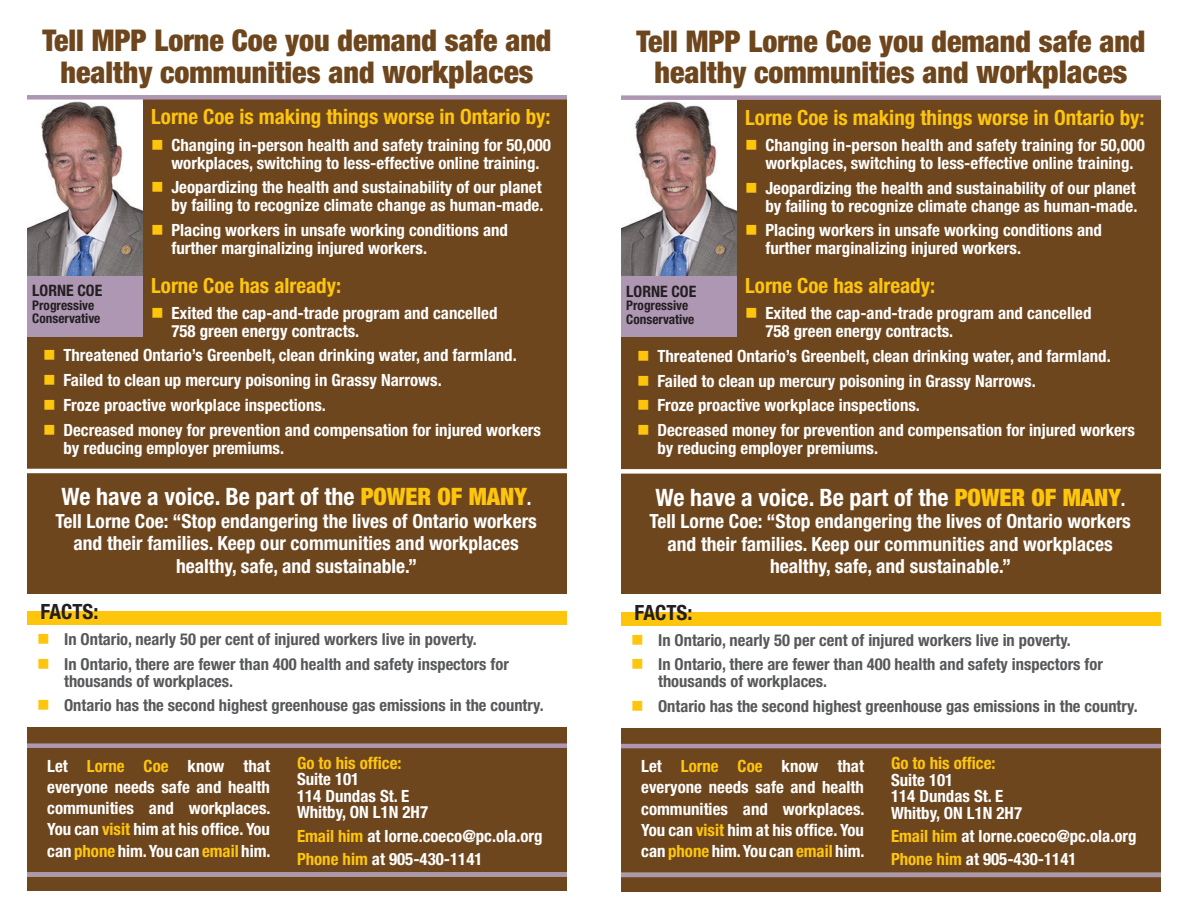
<style>
.page{position:relative;width:1188px;height:918px;background:#fff}
.page>*{position:absolute;margin:0;border:0;box-sizing:border-box;transform-origin:0 0}
.t1{font:900 condensed 30px/31.5px "Helvetica Neue LT Std";color:#6e461e;text-align:center}
.t2{font:700 condensed 24px "Helvetica Neue LT Std";color:#fff}
.t3{font:700 condensed 21px "Helvetica Neue LT Std";color:#fec50d}
.t4{font:700 condensed 21px "Helvetica Neue LT Std";color:#231f20}
.t5{font:700 condensed 19.5px/22.5px "Helvetica Neue LT Std";color:#fff;text-align:center}
.t6{font:700 condensed 16.8px/18px "Helvetica Neue LT Std";color:#fff}
.t7{font:700 condensed 16.5px/16.5px "Helvetica Neue LT Std";color:#57585a}
.t8{font:700 condensed 15.75px "Helvetica Neue LT Std";color:#231f20}
.t9{font:700 condensed 13.35px/13.5px "Helvetica Neue LT Std";color:#231f20}
.s1{font-size:31.5px}
.s2{color:#fec50d}
.s3{font-weight:900;color:#fec50d}
.s4{font-size:19.5px}
</style>
<div class="page">
<div style="left:27px;top:728px;width:540px;height:163px;background:#6e461e"></div>
<div style="left:27px;top:96px;width:540px;height:498px;background:#6e461e"></div>
<div style="left:27px;top:612px;width:540px;height:13px;background:#fec50d"></div>
<img style="left:27px;top:100px;width:115px;height:176px">
<div style="left:27px;top:276px;width:115px;height:60px;background:#ad97b3"></div>
<div style="left:27px;top:95px;width:540px;height:5px;background:#ad97b3"></div>
<hr style="left:0;top:469px;width:594px;height:4px;background:#fff">
<div style="left:27px;top:743px;width:540px;height:5px;background:#ad97b3"></div>
<div style="left:27px;top:872px;width:540px;height:5px;background:#ad97b3"></div>
<div style="left:621px;top:728px;width:540px;height:163px;background:#6e461e"></div>
<div style="left:621px;top:96px;width:540px;height:498px;background:#6e461e"></div>
<div style="left:621px;top:612px;width:540px;height:14px;background:#fec50d"></div>
<img style="left:621px;top:100px;width:115px;height:176px">
<div style="left:621px;top:276px;width:115px;height:61px;background:#ad97b3"></div>
<div style="left:621px;top:95px;width:540px;height:5px;background:#ad97b3"></div>
<div style="left:594px;top:469px;width:594px;height:5px;background:#fff"></div>
<hr style="left:621px;top:744px;width:540px;height:4px;background:#ad97b3">
<hr style="left:621px;top:873px;width:540px;height:4px;background:#ad97b3">
<p class="t1" style="left:42px;top:25px;width:511px">Tell MPP Lorne Coe you demand safe and healthy communities and <span class="s1">workplaces</span></p>
<p class="t3" style="left:151px;top:104px;width:401px">Lorne Coe is making things worse in Ontario by:</p>
<p class="t6" style="left:151px;top:135px;width:401px;text-align:center"><span class="s2">■</span> Changing in-person health and safety training for 50,000 workplaces, switching to less-effective online training.</p>
<p class="t6" style="left:151px;top:178px;width:394px;text-align:right"><span class="s2">■</span> Jeopardizing the health and sustainability of our planet by failing to recognize climate change as human-made.</p>
<p class="t6" style="left:171px;top:221px;width:338px;text-indent:-20px"><span class="s2">■</span> Placing workers in unsafe working conditions and further marginalizing injured workers.</p>
<p class="t3" style="left:151px;top:272px;width:191px">Lorne Coe has already:</p>
<p class="t6" style="left:171px;top:303px;width:327px;text-indent:-20px"><span class="s2">■</span> Exited the cap-and-trade program and cancelled<br>758 green energy contracts.</p>
<p class="t6" style="left:43px;top:346px;width:475px"><span class="s2">■</span> Threatened Ontario’s Greenbelt, clean drinking water, and farmland.</p>
<p class="t6" style="left:43px;top:371px;width:400px"><span class="s2">■</span> Failed to clean up mercury poisoning in Grassy Narrows.</p>
<p class="t6" style="left:43px;top:396px;width:284px"><span class="s2">■</span> Froze proactive workplace inspections.</p>
<p class="t6" style="left:63px;top:420px;width:479px;text-indent:-20px"><span class="s2">■</span> Decreased money for prevention and compensation for injured workers by reducing employer premiums.</p>
<p class="t8" style="left:32px;top:281px;width:71px">LORNE COE</p>
<p class="t9" style="left:32px;top:298px;width:70px">Progressive<br>Conservative</p>
<p class="t2" style="left:62px;top:482px;width:472px">We have a voice. Be part of the <span class="s3">POWER OF MANY</span><span class="s4">.</span></p>
<p class="t5" style="left:56px;top:509px;width:483px">Tell Lorne Coe: “Stop endangering the lives of Ontario workers and their families. Keep our communities and workplaces healthy, safe, and sustainable.”</p>
<p class="t4" style="left:40px;top:599px;width:59px">FACTS:</p>
<p class="t7" style="left:37px;top:631px;width:441px"><span class="s2">■</span> In Ontario, nearly 50 per cent of injured workers live in poverty.</p>
<p class="t7" style="left:64px;top:656px;width:446px;text-indent:-27px"><span class="s2">■</span> In Ontario, there are fewer than 400 health and safety inspectors for thousands of workplaces.</p>
<p class="t7" style="left:37px;top:697px;width:508px"><span class="s2">■</span> Ontario has the second highest greenhouse gas emissions in the country.</p>
<p class="t6" style="left:47px;top:755px;width:225px;line-height:21.3px;text-align:justify">Let <span class="s2">Lorne Coe</span> know that everyone needs safe and health communities and workplaces.<br>You can <span class="s2">visit</span> him at his office. You can <span class="s2">phone</span> him. You can <span class="s2">email</span> him.</p>
<p class="t6" style="left:297px;top:754px;width:133px;line-height:16.5px"><span class="s2">Go to his office:<br></span>Suite 101<br>114 Dundas St. E<br>Whitby, ON L1N 2H7</p>
<p class="t6" style="left:297px;top:824px;width:247px;line-height:23.2px"><span class="s2">Email him</span> at lorne.coeco@pc.ola.org<br><span class="s2">Phone him</span> at 905-430-1141</p>
<p class="t1" style="left:636px;top:25px;width:511px">Tell MPP Lorne Coe you demand safe and healthy communities and <span class="s1">workplaces</span></p>
<p class="t3" style="left:745px;top:105px;width:401px">Lorne Coe is making things worse in Ontario by:</p>
<p class="t6" style="left:745px;top:136px;width:401px;text-align:center"><span class="s2">■</span> Changing in-person health and safety training for 50,000 workplaces, switching to less-effective online training.</p>
<p class="t6" style="left:745px;top:179px;width:394px;text-align:right"><span class="s2">■</span> Jeopardizing the health and sustainability of our planet by failing to recognize climate change as human-made.</p>
<p class="t6" style="left:765px;top:221px;width:338px;text-indent:-20px"><span class="s2">■</span> Placing workers in unsafe working conditions and further marginalizing injured workers.</p>
<p class="t3" style="left:745px;top:273px;width:191px">Lorne Coe has already:</p>
<p class="t6" style="left:765px;top:304px;width:327px;text-indent:-20px"><span class="s2">■</span> Exited the cap-and-trade program and cancelled<br>758 green energy contracts.</p>
<p class="t6" style="left:637px;top:347px;width:475px"><span class="s2">■</span> Threatened Ontario’s Greenbelt, clean drinking water, and farmland.</p>
<p class="t6" style="left:637px;top:371px;width:400px"><span class="s2">■</span> Failed to clean up mercury poisoning in Grassy Narrows.</p>
<p class="t6" style="left:637px;top:396px;width:284px"><span class="s2">■</span> Froze proactive workplace inspections.</p>
<p class="t6" style="left:657px;top:421px;width:479px;text-indent:-20px"><span class="s2">■</span> Decreased money for prevention and compensation for injured workers by reducing employer premiums.</p>
<p class="t8" style="left:626px;top:282px;width:71px">LORNE COE</p>
<p class="t9" style="left:626px;top:299px;width:70px">Progressive<br>Conservative</p>
<p class="t2" style="left:656px;top:483px;width:472px">We have a voice. Be part of the <span class="s3">POWER OF MANY</span><span class="s4">.</span></p>
<p class="t5" style="left:650px;top:510px;width:483px">Tell Lorne Coe: “Stop endangering the lives of Ontario workers and their families. Keep our communities and workplaces healthy, safe, and sustainable.”</p>
<p class="t4" style="left:634px;top:599px;width:59px">FACTS:</p>
<p class="t7" style="left:631px;top:631px;width:441px"><span class="s2">■</span> In Ontario, nearly 50 per cent of injured workers live in poverty.</p>
<p class="t7" style="left:658px;top:656px;width:446px;text-indent:-27px"><span class="s2">■</span> In Ontario, there are fewer than 400 health and safety inspectors for thousands of workplaces.</p>
<p class="t7" style="left:631px;top:697px;width:508px"><span class="s2">■</span> Ontario has the second highest greenhouse gas emissions in the country.</p>
<p class="t6" style="left:641px;top:755px;width:225px;line-height:21.3px;text-align:justify">Let <span class="s2">Lorne Coe</span> know that everyone needs safe and health communities and workplaces.<br>You can <span class="s2">visit</span> him at his office. You can <span class="s2">phone</span> him. You can <span class="s2">email</span> him.</p>
<p class="t6" style="left:891px;top:755px;width:133px;line-height:16.5px"><span class="s2">Go to his office:<br></span>Suite 101<br>114 Dundas St. E<br>Whitby, ON L1N 2H7</p>
<p class="t6" style="left:891px;top:824px;width:247px;line-height:23.2px"><span class="s2">Email him</span> at lorne.coeco@pc.ola.org<br><span class="s2">Phone him</span> at 905-430-1141</p>
</div>
